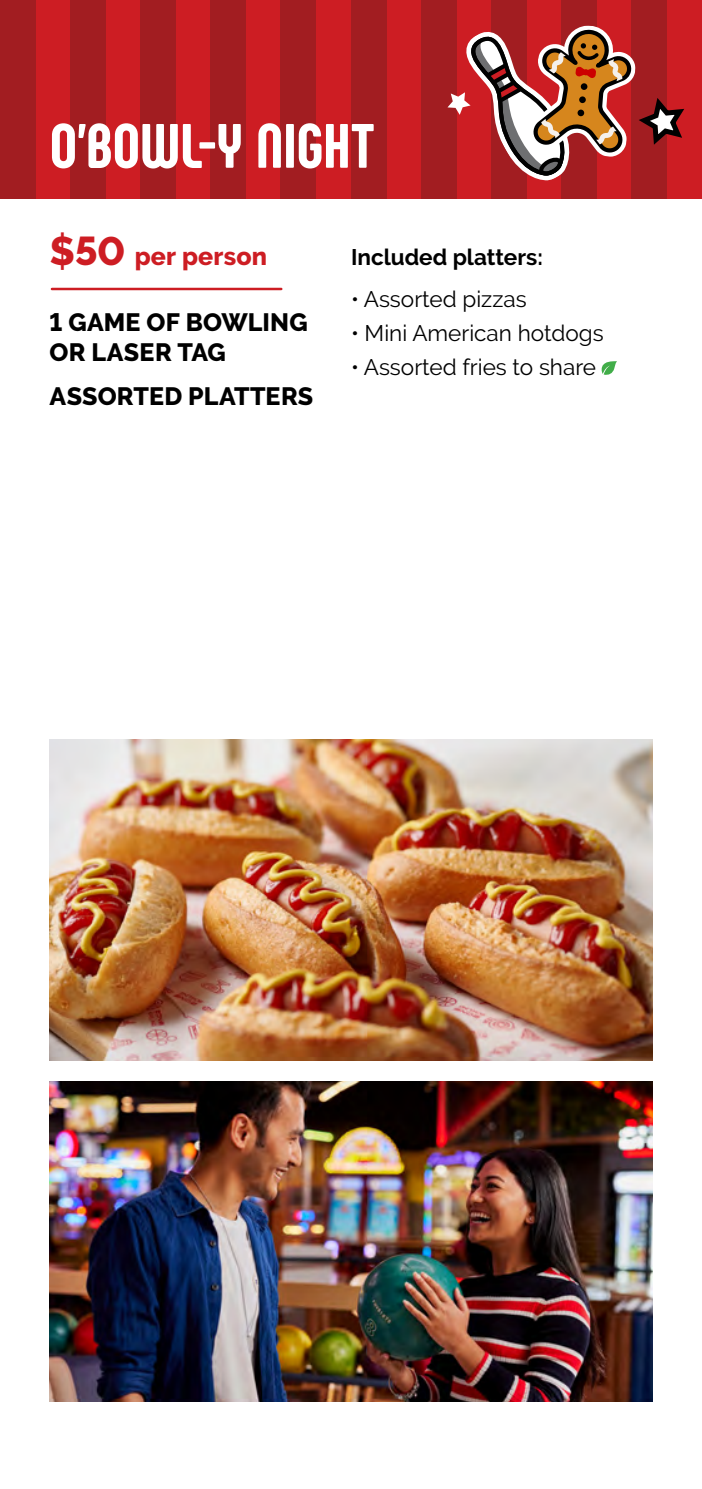
<style>
.page{position:relative;width:702px;height:1489px;background:#fff}
.page>*{position:absolute;margin:0;border:0;box-sizing:border-box;transform-origin:0 0}
.t1{font:800 62.5px "Phenomena";letter-spacing:-.005em;color:#fff}
.t2{font:800 25px/30px "Raleway";letter-spacing:.01em;color:#000}
.t3{font:800 25px "Raleway";letter-spacing:.005em;color:#cd1d23}
.t4{font:22.5px "Raleway";color:#000}
.t5{font:700 22.5px "Raleway";color:#000}
.s1{font-size:40px}
</style>
<div class="page">
<div style="left:0;top:0;width:702px;height:198px;background:#cd1d23"></div>
<div style="left:0;top:0;width:35px;height:198px;background:#a21d21"></div>
<div style="left:421px;top:0;width:35px;height:198px;background:#a21d21"></div>
<div style="left:210px;top:0;width:36px;height:198px;background:#a21d21"></div>
<div style="left:631px;top:0;width:35px;height:198px;background:#a21d21"></div>
<div style="left:70px;top:0;width:35px;height:198px;background:#a21d21"></div>
<div style="left:491px;top:0;width:35px;height:198px;background:#a21d21"></div>
<div style="left:281px;top:0;width:35px;height:198px;background:#a21d21"></div>
<div style="left:351px;top:0;width:35px;height:198px;background:#a21d21"></div>
<div style="left:140px;top:0;width:35px;height:198px;background:#a21d21"></div>
<div style="left:561px;top:0;width:35px;height:198px;background:#a21d21"></div>
<svg style="left:601px;top:361px;width:16px;height:14px"></svg>
<hr style="left:52px;top:288px;width:229px;height:2px;background:#cd1d23">
<svg style="left:447px;top:24px;width:237px;height:168px"></svg>
<img style="left:50px;top:1081px;width:602px;height:320px">
<img style="left:50px;top:739px;width:602px;height:320px">
<h1 class="t1" style="left:50px;top:106px;width:326px">O’BOWL-Y NIGHT</h1>
<p class="t3" style="left:50px;top:242px;width:219px"><span class="s1">$50</span> per person</p>
<p class="t2" style="left:50px;top:307px;width:259px">1 GAME OF BOWLING<br>OR LASER TAG</p>
<p class="t2" style="left:50px;top:381px;width:265px">ASSORTED PLATTERS</p>
<p class="t5" style="left:351px;top:245px;width:193px">Included platters:</p>
<p class="t4" style="left:351px;top:285px;width:177px">• Assorted pizzas</p>
<p class="t4" style="left:351px;top:320px;width:254px">• Mini American hotdogs</p>
<p class="t4" style="left:351px;top:354px;width:246px">• Assorted fries to share</p>
</div>
